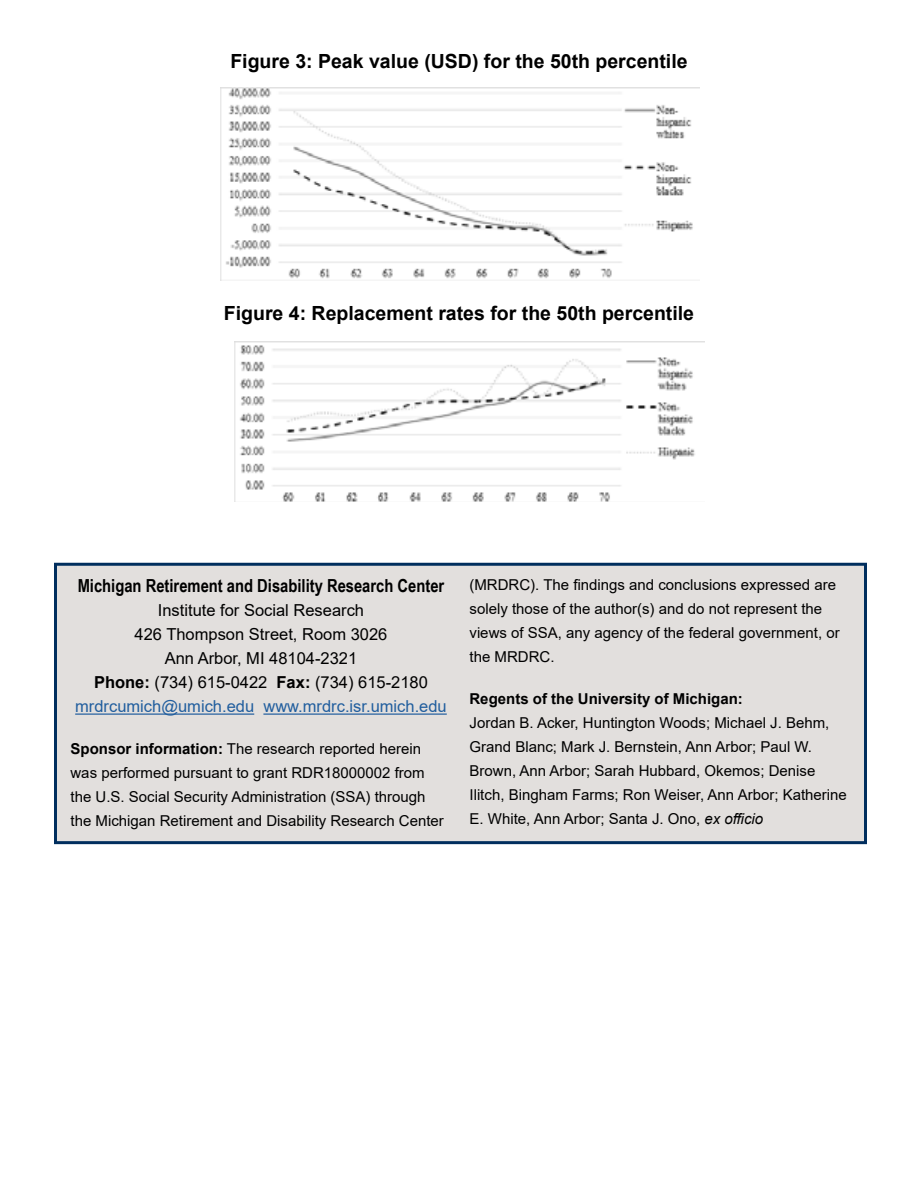
<style>
.page{position:relative;width:918px;height:1188px;background:#fff}
.page>*{position:absolute;margin:0;border:0;box-sizing:border-box;transform-origin:0 0}
.subhead_H2{font:700 19.5px "Arial";color:#000}
.Head2SponsorInfo{font:700 18px "Arial Narrow";color:#000}
.MRRCaddress{font:16.5px "Arial";color:#000}
.MRRCaddress-2{font:16.5px "Arial";color:#215e9e}
.SponsorRegentInfo{font:15px/24px "Arial";color:#000}
.s1{font-weight:700}
.s2{font-style:italic}
</style>
<div class="page">
<div style="left:56px;top:564px;width:810px;height:279px;background:#e2dfdd"></div>
<hr style="left:75px;top:714px;width:179px;height:1px;background:#215e9e">
<hr style="left:263px;top:714px;width:184px;height:1px;background:#215e9e">
<div style="left:54px;top:563px;width:813px;height:281px;border:3px solid #002e5e"></div>
<img style="left:221px;top:88px;width:478px;height:192px">
<img style="left:235px;top:342px;width:470px;height:160px">
<p class="subhead_H2" style="left:230px;top:48px;width:459px">Figure 3: Peak value (USD) for the 50th percentile</p>
<p class="subhead_H2" style="left:224px;top:300px;width:472px">Figure 4: Replacement rates for the 50th percentile</p>
<p class="Head2SponsorInfo" style="left:78px;top:572px;width:368px">Michigan Retirement and Disability Research Center</p>
<p class="MRRCaddress" style="left:158px;top:599px;width:208px">Institute for Social Research</p>
<p class="MRRCaddress" style="left:135px;top:623px;width:254px">426 Thompson Street, Room 3026</p>
<p class="MRRCaddress" style="left:165px;top:647px;width:194px">Ann Arbor, MI 48104-2321</p>
<p class="MRRCaddress" style="left:94px;top:671px;width:335px"><span class="s1">Phone:</span> (734) 615-0422 <span class="s1">Fax:</span> (734) 615-2180</p>
<p class="MRRCaddress-2" style="left:75px;top:695px;width:373px">mrdrcumich@umich.edu www.mrdrc.isr.umich.edu</p>
<p class="SponsorRegentInfo" style="left:70px;top:737px;width:375px"><span class="s1">Sponsor information:</span> The research reported herein was performed pursuant to grant RDR18000002 from the U.S. Social Security Administration (SSA) through the Michigan Retirement and Disability Research Center</p>
<p class="SponsorRegentInfo" style="left:470px;top:573px;width:372px">(MRDRC). The findings and conclusions expressed are solely those of the author(s) and do not represent the views of SSA, any agency of the federal government, or the MRDRC.</p>
<p class="SponsorRegentInfo" style="left:470px;top:687px;width:379px"><span class="s1">Regents of the University of Michigan:<br></span>Jordan B. Acker, Huntington Woods; Michael J. Behm, Grand Blanc; Mark J. Bernstein, Ann Arbor; Paul W.<br>Brown, Ann Arbor; Sarah Hubbard, Okemos; Denise Ilitch, Bingham Farms; Ron Weiser, Ann Arbor; Katherine E. White, Ann Arbor; Santa J. Ono, <span class="s2">ex officio</span></p>
</div>
